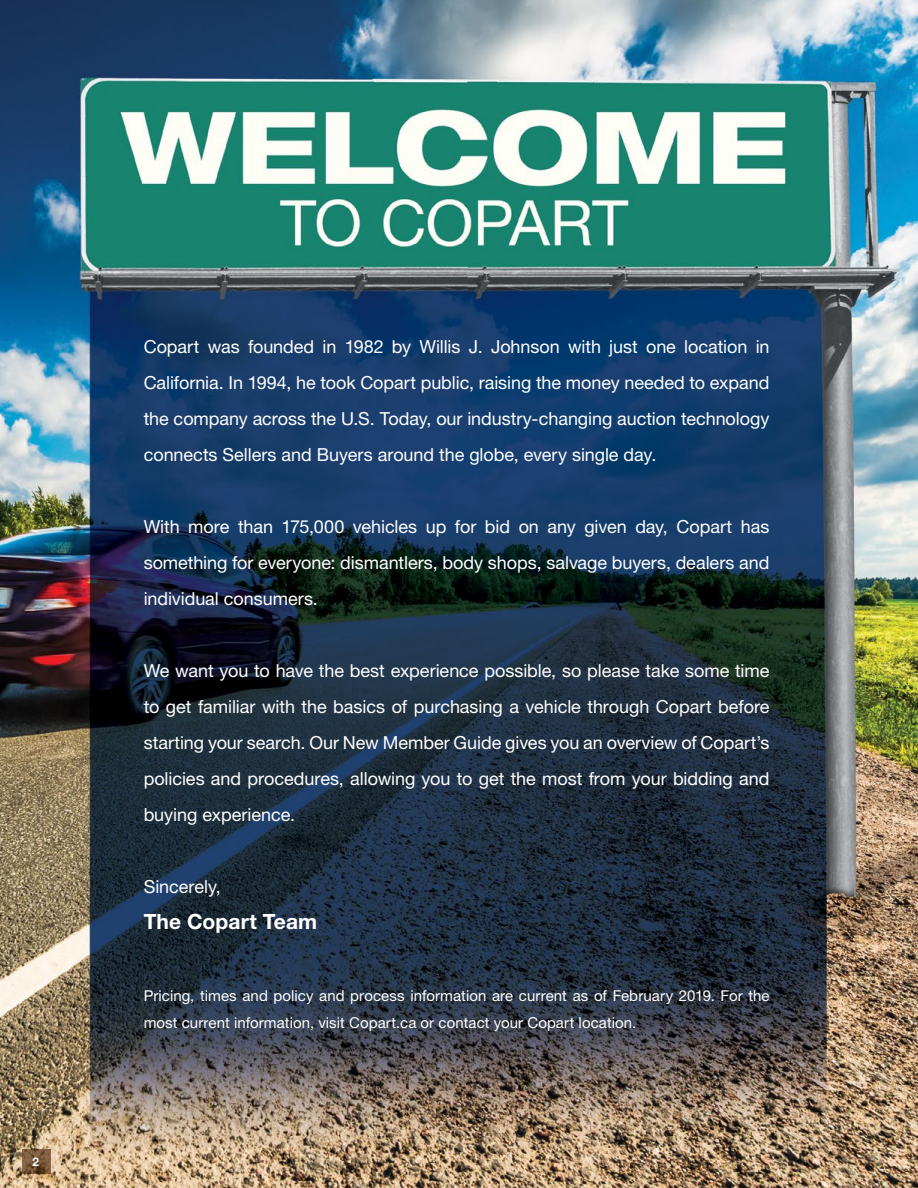
<style>
.page{position:relative;width:918px;height:1188px;background:#fff}
.page>*{position:absolute;margin:0;border:0;box-sizing:border-box;transform-origin:0 0}
.t1{font:700 21px "Helvetica Neue LT";letter-spacing:.005em;color:#fff}
.t2{font:18px/36px "Helvetica Neue LT";letter-spacing:-.005em;color:#fff;text-align:justify}
.t3{font:15px/27px "Helvetica Neue LT";letter-spacing:.005em;color:#fff}
.t4{font:700 12px "Helvetica Neue LT";color:#fff}
</style>
<div class="page">
<img style="left:0;top:0;width:918px;height:1188px">
<svg style="left:22px;top:1149px;width:28px;height:25px"></svg>
<p class="t4" style="left:33px;top:1155px;width:8px">2</p>
<p class="t2" style="left:144px;top:328px;width:627px">Copart was founded in 1982 by Willis J. Johnson with just one location in California. In 1994, he took Copart public, raising the money needed to expand the company across the U.S. Today, our industry-changing auction technology connects Sellers and Buyers around the globe, every single day.</p>
<p class="t2" style="left:144px;top:508px;width:627px">With more than 175,000 vehicles up for bid on any given day, Copart has something for everyone: dismantlers, body shops, salvage buyers, dealers and individual consumers.</p>
<p class="t2" style="left:144px;top:652px;width:627px">We want you to have the best experience possible, so please take some time to get familiar with the basics of purchasing a vehicle through Copart before starting your search. Our New Member Guide gives you an overview of Copart’s policies and procedures, allowing you to get the most from your bidding and buying experience.</p>
<p class="t2" style="left:144px;top:868px;width:79px">Sincerely,</p>
<p class="t1" style="left:144px;top:909px;width:175px">The Copart Team</p>
<p class="t3" style="left:144px;top:982px;width:627px">Pricing, times and policy and process information are current as of February 2019. For the most current information, visit Copart.ca or contact your Copart location.</p>
</div>
